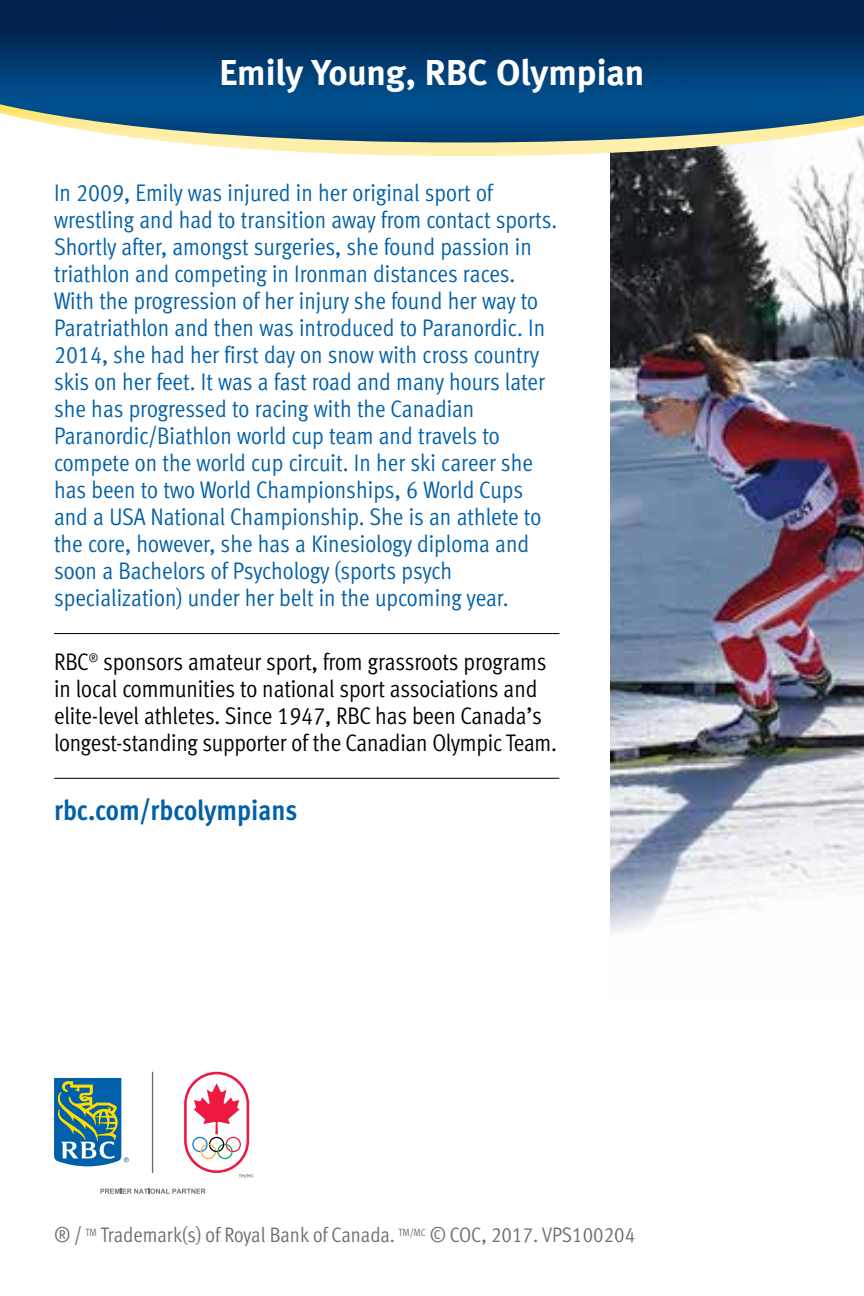
<style>
.page{position:relative;width:864px;height:1296px;background:#fff}
.page>*{position:absolute;margin:0;border:0;box-sizing:border-box;transform-origin:0 0}
.t1{font:36px "Meta Bold LF";color:#fff}
.t2{font:28.5px "Meta Cond Bold LF";color:#0060a9}
.t3{font:24px/27px "Meta Cond Normal LF";color:#0060a9}
.t4{font:24px/27px "Meta Cond Normal LF";letter-spacing:-.01em;color:#000}
.t5{font:21px "Meta Cond Normal LF";color:#6d6e71}
</style>
<div class="page">
<img style="left:611px;top:156px;width:253px;height:777px">
<hr style="left:152px;top:1072px;width:1px;height:101px;background:#6d6e71">
<svg style="left:100px;top:1189px;width:106px;height:5px"></svg>
<svg style="left:54px;top:1078px;width:75px;height:88px;background:#57909d"></svg>
<svg style="left:184px;top:1072px;width:70px;height:106px"></svg>
<svg style="left:173px;top:142px;width:691px;height:14px"></svg>
<img style="left:0;top:0;width:864px;height:142px">
<hr style="left:54px;top:633px;width:505px;height:1px;background:#000">
<hr style="left:54px;top:778px;width:505px;height:1px;background:#000">
<h1 class="t1" style="left:219px;top:51px;width:427px">Emily Young, RBC Olympian</h1>
<p class="t3" style="left:54px;top:179px;width:505px">In 2009, Emily was injured in her original sport of wrestling and had to transition away from contact sports.<br>Shortly after, amongst surgeries, she found passion in triathlon and competing in Ironman distances races.<br>With the progression of her injury she found her way to Paratriathlon and then was introduced to Paranordic. In 2014, she had her first day on snow with cross country skis on her feet. It was a fast road and many hours later she has progressed to racing with the Canadian Paranordic/Biathlon world cup team and travels to compete on the world cup circuit. In her ski career she has been to two World Championships, 6 World Cups and a USA National Championship. She is an athlete to the core, however, she has a Kinesiology diploma and soon a Bachelors of Psychology (sports psych specialization) under her belt in the upcoming year.</p>
<p class="t4" style="left:54px;top:648px;width:505px">RBC<sup>®</sup> sponsors amateur sport, from grassroots programs in local communities to national sport associations and elite-level athletes. Since 1947, RBC has been Canada’s longest-standing supporter of the Canadian Olympic Team.</p>
<p class="t2" style="left:54px;top:794px;width:245px">rbc.com/rbcolympians</p>
<p class="t5" style="left:54px;top:1223px;width:583px">® / <sup>TM</sup> Trademark(s) of Royal Bank of Canada. <sup>TM/MC</sup> © COC, 2017. VPS100204</p>
</div>
